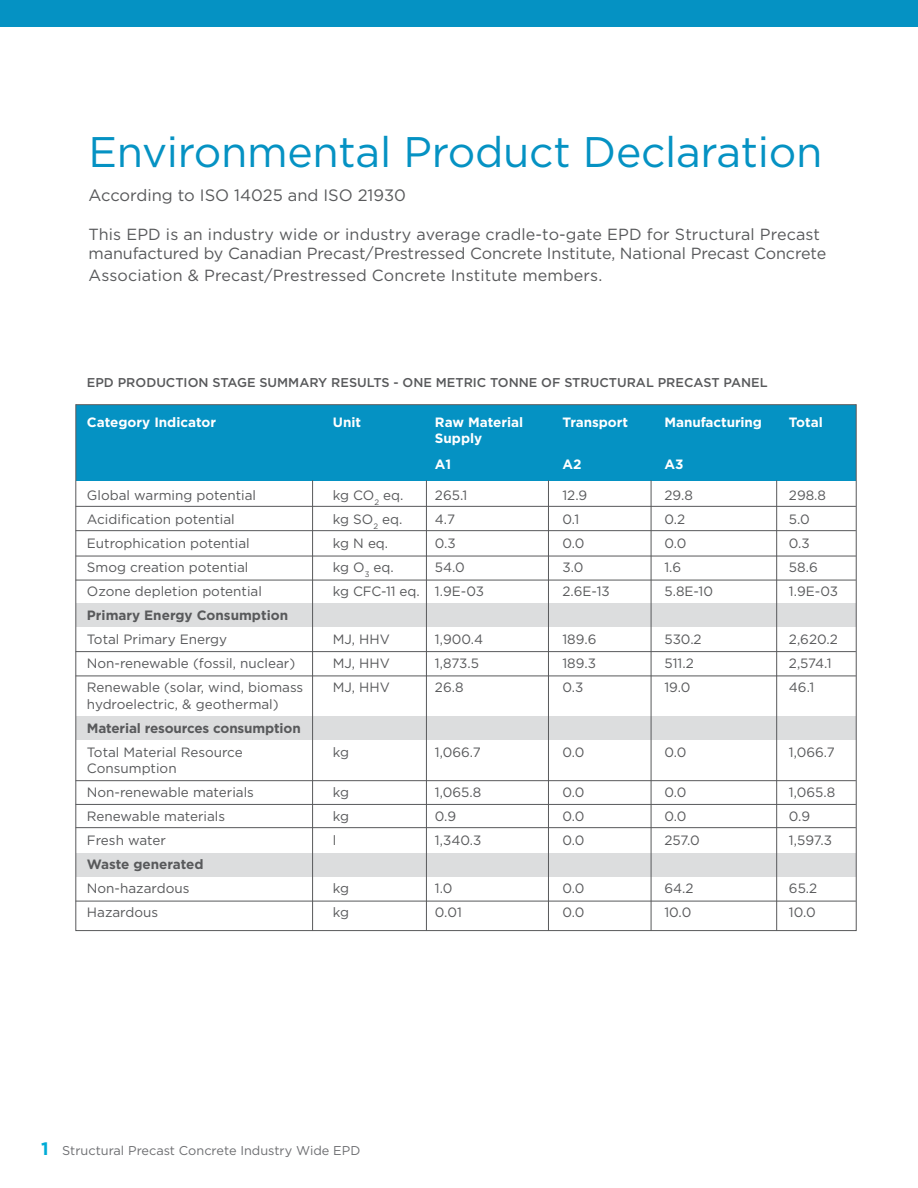
<style>
.page{position:relative;width:918px;height:1188px;background:#fff}
.page>*{position:absolute;margin:0;border:0;box-sizing:border-box;transform-origin:0 0}
.t1{font:42.75px "Gotham Pro";letter-spacing:-.005em;color:#0592c3}
.t2{font:16.5px "Gotham Pro";color:#58595b}
.t3{font:16.2px/19.4px "Gotham Pro";color:#58595b}
.t4{font:13.5px/24px "Gotham Pro";color:#58595b}
.t5{font:700 13.5px/25.5px "Gotham Pro";color:#fff}
.t6{font:700 13.5px "Gotham Pro";letter-spacing:-.01em;color:#58595b}
.t7{font:500 12.75px "Gotham Pro";color:#58595b}
.t8{font:12.75px "Gotham Pro";color:#6d6e71}
.s1{font-weight:700;font-size:18px;color:#00abd6}
</style>
<div class="page">
<div style="left:77px;top:603px;width:779px;height:24px;background:#dcddde"></div>
<div style="left:77px;top:716px;width:779px;height:23px;background:#dcddde"></div>
<div style="left:77px;top:853px;width:779px;height:24px;background:#dcddde"></div>
<div style="left:76px;top:405px;width:780px;height:76px;background:#0592c3"></div>
<div style="left:0;top:0;width:918px;height:27px;background:#0592c3"></div>
<hr style="left:312px;top:480px;width:1px;height:451px;background:#58595b">
<hr style="left:426px;top:480px;width:1px;height:451px;background:#58595b">
<hr style="left:548px;top:480px;width:1px;height:451px;background:#58595b">
<hr style="left:651px;top:480px;width:1px;height:451px;background:#58595b">
<hr style="left:776px;top:480px;width:1px;height:451px;background:#58595b">
<hr style="left:76px;top:901px;width:780px;height:1px;background:#58595b">
<hr style="left:76px;top:827px;width:780px;height:1px;background:#58595b">
<hr style="left:76px;top:804px;width:780px;height:1px;background:#58595b">
<hr style="left:76px;top:780px;width:780px;height:1px;background:#58595b">
<hr style="left:76px;top:676px;width:780px;height:1px;background:#58595b">
<hr style="left:76px;top:651px;width:780px;height:1px;background:#58595b">
<hr style="left:76px;top:580px;width:780px;height:1px;background:#58595b">
<hr style="left:76px;top:556px;width:780px;height:1px;background:#58595b">
<hr style="left:76px;top:530px;width:780px;height:1px;background:#58595b">
<hr style="left:76px;top:506px;width:780px;height:1px;background:#58595b">
<h1 class="t1" style="left:89px;top:129px;width:735px">Environmental Product Declaration</h1>
<p class="t2" style="left:89px;top:186px;width:319px">According to ISO 14025 and ISO 21930</p>
<p class="t3" style="left:89px;top:224px;width:739px">This EPD is an industry wide or industry average cradle-to-gate EPD for Structural Precast manufactured by Canadian Precast/Prestressed Concrete Institute, National Precast Concrete</p>
<p class="t3" style="left:89px;top:265px;width:515px">Association &amp; Precast/Prestressed Concrete Institute members.</p>
<p class="t7" style="left:87px;top:376px;width:682px">EPD PRODUCTION STAGE SUMMARY RESULTS - ONE METRIC TONNE OF STRUCTURAL PRECAST PANEL</p>
<p class="t5" style="left:87px;top:409px;width:131px">Category Indicator</p>
<p class="t5" style="left:333px;top:409px;width:30px">Unit</p>
<p class="t5" style="left:435px;top:409px;width:90px">Raw Material</p>
<p class="t5" style="left:562px;top:409px;width:67px">Transport</p>
<p class="t5" style="left:664px;top:409px;width:99px">Manufacturing</p>
<p class="t5" style="left:789px;top:409px;width:35px">Total</p>
<p class="t5" style="left:435px;top:426px;width:49px">Supply<br>A1</p>
<p class="t5" style="left:562px;top:451px;width:21px">A2</p>
<p class="t5" style="left:664px;top:451px;width:21px">A3</p>
<p class="t4" style="left:87px;top:484px;width:171px">Global warming potential</p>
<p class="t4" style="left:333px;top:484px;width:72px">kg CO<sub>2</sub> eq.</p>
<p class="t4" style="left:435px;top:484px;width:34px">265.1</p>
<p class="t4" style="left:562px;top:484px;width:26px">12.9</p>
<p class="t4" style="left:664px;top:484px;width:30px">29.8</p>
<p class="t4" style="left:789px;top:484px;width:39px">298.8</p>
<p class="t4" style="left:87px;top:508px;width:149px">Acidification potential</p>
<p class="t4" style="left:333px;top:508px;width:71px">kg SO<sub>2</sub> eq.</p>
<p class="t4" style="left:435px;top:508px;width:22px">4.7</p>
<p class="t4" style="left:562px;top:508px;width:18px">0.1</p>
<p class="t4" style="left:664px;top:508px;width:22px">0.2</p>
<p class="t4" style="left:789px;top:508px;width:22px">5.0</p>
<p class="t4" style="left:87px;top:532px;width:164px">Eutrophication potential</p>
<p class="t4" style="left:333px;top:532px;width:57px">kg N eq.</p>
<p class="t4" style="left:435px;top:532px;width:22px">0.3</p>
<p class="t4" style="left:562px;top:532px;width:24px">0.0</p>
<p class="t4" style="left:664px;top:532px;width:24px">0.0</p>
<p class="t4" style="left:789px;top:532px;width:22px">0.3</p>
<p class="t4" style="left:87px;top:556px;width:163px">Smog creation potential</p>
<p class="t4" style="left:333px;top:556px;width:62px">kg O<sub>3</sub> eq.</p>
<p class="t4" style="left:435px;top:556px;width:32px">54.0</p>
<p class="t4" style="left:562px;top:556px;width:22px">3.0</p>
<p class="t4" style="left:664px;top:556px;width:18px">1.6</p>
<p class="t4" style="left:789px;top:556px;width:30px">58.6</p>
<p class="t4" style="left:87px;top:580px;width:177px">Ozone depletion potential</p>
<p class="t4" style="left:333px;top:580px;width:153px">kg CFC-11 eq. 1.9E-03</p>
<p class="t4" style="left:562px;top:580px;width:49px">2.6E-13</p>
<p class="t4" style="left:664px;top:580px;width:50px">5.8E-10</p>
<p class="t4" style="left:789px;top:580px;width:51px">1.9E-03</p>
<p class="t6" style="left:87px;top:608px;width:203px">Primary Energy Consumption</p>
<p class="t4" style="left:87px;top:628px;width:142px">Total Primary Energy</p>
<p class="t4" style="left:333px;top:628px;width:58px">MJ, HHV</p>
<p class="t4" style="left:435px;top:628px;width:50px">1,900.4</p>
<p class="t4" style="left:562px;top:628px;width:35px">189.6</p>
<p class="t4" style="left:664px;top:628px;width:39px">530.2</p>
<p class="t4" style="left:789px;top:628px;width:50px">2,620.2</p>
<p class="t4" style="left:87px;top:652px;width:210px">Non-renewable (fossil, nuclear)</p>
<p class="t4" style="left:333px;top:652px;width:58px">MJ, HHV</p>
<p class="t4" style="left:435px;top:652px;width:46px">1,873.5</p>
<p class="t4" style="left:562px;top:652px;width:35px">189.3</p>
<p class="t4" style="left:664px;top:652px;width:31px">511.2</p>
<p class="t4" style="left:789px;top:652px;width:44px">2,574.1</p>
<p class="t4" style="left:87px;top:676px;width:218px">Renewable (solar, wind, biomass</p>
<p class="t4" style="left:333px;top:676px;width:58px">MJ, HHV</p>
<p class="t4" style="left:435px;top:676px;width:30px">26.8</p>
<p class="t4" style="left:562px;top:676px;width:22px">0.3</p>
<p class="t4" style="left:664px;top:676px;width:28px">19.0</p>
<p class="t4" style="left:789px;top:676px;width:27px">46.1</p>
<p class="t4" style="left:87px;top:692px;width:193px">hydroelectric, &amp; geothermal)</p>
<p class="t6" style="left:87px;top:720px;width:215px">Material resources consumption</p>
<p class="t4" style="left:87px;top:740px;width:157px">Total Material Resource</p>
<p class="t4" style="left:333px;top:740px;width:18px">kg</p>
<p class="t4" style="left:435px;top:740px;width:48px">1,066.7</p>
<p class="t4" style="left:562px;top:740px;width:24px">0.0</p>
<p class="t4" style="left:664px;top:740px;width:24px">0.0</p>
<p class="t4" style="left:789px;top:740px;width:48px">1,066.7</p>
<p class="t4" style="left:87px;top:757px;width:169px">Consumption<br>Non-renewable materials</p>
<p class="t4" style="left:333px;top:781px;width:18px">kg</p>
<p class="t4" style="left:435px;top:781px;width:48px">1,065.8</p>
<p class="t4" style="left:562px;top:781px;width:24px">0.0</p>
<p class="t4" style="left:664px;top:781px;width:24px">0.0</p>
<p class="t4" style="left:789px;top:781px;width:48px">1,065.8</p>
<p class="t4" style="left:87px;top:805px;width:140px">Renewable materials</p>
<p class="t4" style="left:333px;top:805px;width:18px">kg</p>
<p class="t4" style="left:435px;top:805px;width:23px">0.9</p>
<p class="t4" style="left:562px;top:805px;width:24px">0.0</p>
<p class="t4" style="left:664px;top:805px;width:24px">0.0</p>
<p class="t4" style="left:789px;top:805px;width:23px">0.9</p>
<p class="t4" style="left:87px;top:829px;width:80px">Fresh water</p>
<p class="t4" style="left:333px;top:829px;width:5px">l</p>
<p class="t4" style="left:435px;top:829px;width:48px">1,340.3</p>
<p class="t4" style="left:562px;top:829px;width:24px">0.0</p>
<p class="t4" style="left:664px;top:829px;width:37px">257.0</p>
<p class="t4" style="left:789px;top:829px;width:45px">1,597.3</p>
<p class="t6" style="left:87px;top:857px;width:118px">Waste generated</p>
<p class="t4" style="left:87px;top:877px;width:104px">Non-hazardous</p>
<p class="t4" style="left:333px;top:877px;width:18px">kg</p>
<p class="t4" style="left:435px;top:877px;width:19px">1.0</p>
<p class="t4" style="left:562px;top:877px;width:24px">0.0</p>
<p class="t4" style="left:664px;top:877px;width:31px">64.2</p>
<p class="t4" style="left:789px;top:877px;width:30px">65.2</p>
<p class="t4" style="left:87px;top:901px;width:73px">Hazardous</p>
<p class="t4" style="left:333px;top:901px;width:18px">kg</p>
<p class="t4" style="left:435px;top:901px;width:28px">0.01</p>
<p class="t4" style="left:562px;top:901px;width:24px">0.0</p>
<p class="t4" style="left:664px;top:901px;width:28px">10.0</p>
<p class="t4" style="left:789px;top:901px;width:28px">10.0</p>
<p class="t8" style="left:41px;top:1143px;width:321px"><span class="s1">1</span> Structural Precast Concrete Industry Wide EPD</p>
</div>
